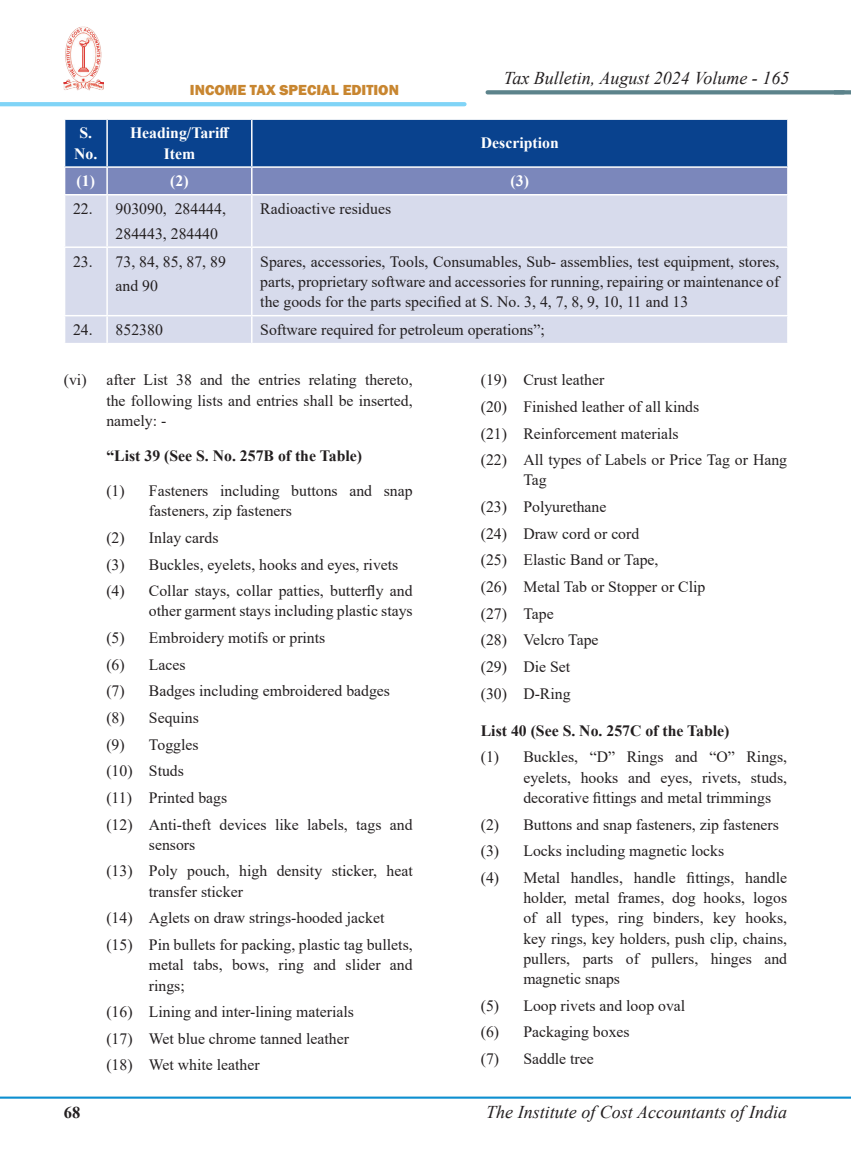
<style>
.page{position:relative;width:851px;height:1157px;background:#fff}
.page>*{position:absolute;margin:0;border:0;box-sizing:border-box;transform-origin:0 0}
.t1{font:italic 18px "Times New Roman";color:#231f20}
.t2{font:700 16.5px "Times New Roman";color:#231f20}
.Tab_Setting_2_Roman{font:15.75px/20.2px "Times New Roman";color:#231f20}
.Table_Body{font:15.75px/20.2px "Times New Roman";color:#231f20;text-align:justify}
.Tab_Setting_1{font:15.75px/20.2px "Times New Roman";color:#231f20;text-align:justify}
.Table_Body-2{font:700 15.75px/20.2px "Times New Roman";color:#fff;text-align:center}
.Tab_Setting_1-2{font:700 15.75px "Times New Roman";color:#231f20}
.Tab_Setting_2{font:700 15.75px "Times New Roman";color:#231f20}
.t3{font:800 15px "Franklin Gothic";color:#c88630}
</style>
<div class="page">
<hr style="left:0;top:1096px;width:850px;height:2px;background:#0d8fd0">
<hr style="left:0;top:102px;width:464px;height:4px;background:#80d4f7">
<svg style="left:487px;top:90px;width:346px;height:4px"></svg>
<hr style="left:833px;top:90px;width:17px;height:4px;background:#5c838b">
<img style="left:64px;top:26px;width:39px;height:64px">
<div style="left:65px;top:195px;width:722px;height:148px;background:#d7dbec"></div>
<svg style="left:64px;top:119px;width:724px;height:75px;background:#3a61a1"></svg>
<hr style="left:64px;top:315px;width:43px;height:1px;background:#fff">
<hr style="left:107px;top:315px;width:145px;height:1px;background:#fff">
<hr style="left:106px;top:316px;width:2px;height:27px;background:#fff">
<hr style="left:252px;top:315px;width:536px;height:1px;background:#fff">
<svg style="left:251px;top:316px;width:1px;height:27px"></svg>
<hr style="left:106px;top:195px;width:2px;height:51px;background:#fff">
<hr style="left:251px;top:195px;width:1px;height:51px;background:#fff">
<hr style="left:64px;top:246px;width:43px;height:2px;background:#fff">
<hr style="left:107px;top:246px;width:145px;height:2px;background:#fff">
<hr style="left:106px;top:248px;width:2px;height:67px;background:#fff">
<hr style="left:252px;top:246px;width:536px;height:2px;background:#fff">
<hr style="left:251px;top:248px;width:1px;height:67px;background:#fff">
<p class="t3" style="left:190px;top:81px;width:210px">INCOME TAX SPECIAL EDITION</p>
<p class="t1" style="left:504px;top:66px;width:287px">Tax Bulletin, August 2024 Volume - 165</p>
<p class="Table_Body-2" style="left:74px;top:122px;width:25px">S.<br>No.</p>
<p class="Table_Body-2" style="left:130px;top:122px;width:101px">Heading/Tariff<br>Item</p>
<p class="Table_Body-2" style="left:481px;top:133px;width:79px">Description</p>
<p class="Table_Body-2" style="left:77px;top:170px;width:20px">(1)</p>
<p class="Table_Body-2" style="left:170px;top:170px;width:20px">(2)</p>
<p class="Table_Body-2" style="left:510px;top:170px;width:20px">(3)</p>
<p class="Table_Body" style="left:73px;top:198px;width:21px">22.</p>
<p class="Table_Body" style="left:116px;top:198px;width:112px">903090, 284444,</p>
<p class="Table_Body" style="left:116px;top:223px;width:104px">284443, 284440</p>
<p class="Table_Body" style="left:260px;top:198px;width:132px">Radioactive residues</p>
<p class="Table_Body" style="left:73px;top:251px;width:21px">23.</p>
<p class="Table_Body" style="left:116px;top:251px;width:112px">73, 84, 85, 87, 89</p>
<p class="Table_Body" style="left:116px;top:275px;width:44px">and 90</p>
<p class="Table_Body" style="left:260px;top:251px;width:520px">Spares, accessories, Tools, Consumables, Sub- assemblies, test equipment, stores, parts, proprietary software and accessories for running, repairing or maintenance of the goods for the parts specified at S. No. 3, 4, 7, 8, 9, 10, 11 and 13</p>
<p class="Table_Body" style="left:73px;top:319px;width:21px">24.</p>
<p class="Table_Body" style="left:116px;top:319px;width:49px">852380</p>
<p class="Table_Body" style="left:260px;top:319px;width:286px">Software required for petroleum operations”;</p>
<p class="Tab_Setting_1" style="left:106px;top:369px;width:308px;text-indent:-43px">(vi) after List 38 and the entries relating thereto, the following lists and entries shall be inserted, namely: -</p>
<p class="Tab_Setting_1-2" style="left:106px;top:444px;width:257px">“List 39 (See S. No. 257B of the Table)</p>
<p class="Tab_Setting_2_Roman" style="left:149px;top:480px;width:265px;text-indent:-43px">(1) Fasteners including buttons and snap fasteners, zip fasteners</p>
<p class="Tab_Setting_2_Roman" style="left:106px;top:527px;width:114px">(2) Inlay cards</p>
<p class="Tab_Setting_2_Roman" style="left:106px;top:553px;width:293px">(3) Buckles, eyelets, hooks and eyes, rivets</p>
<p class="Tab_Setting_2_Roman" style="left:106px;top:580px;width:308px;text-align:right">(4) Collar stays, collar patties, butterfly and other garment stays including plastic stays</p>
<p class="Tab_Setting_2_Roman" style="left:106px;top:627px;width:220px">(5) Embroidery motifs or prints</p>
<p class="Tab_Setting_2_Roman" style="left:106px;top:654px;width:81px">(6) Laces</p>
<p class="Tab_Setting_2_Roman" style="left:106px;top:680px;width:285px">(7) Badges including embroidered badges</p>
<p class="Tab_Setting_2_Roman" style="left:106px;top:707px;width:94px">(8) Sequins</p>
<p class="Tab_Setting_2_Roman" style="left:106px;top:733px;width:94px">(9) Toggles</p>
<p class="Tab_Setting_2_Roman" style="left:106px;top:760px;width:79px">(10) Studs</p>
<p class="Tab_Setting_2_Roman" style="left:106px;top:787px;width:122px">(11) Printed bags</p>
<p class="Tab_Setting_2_Roman" style="left:149px;top:813px;width:265px;text-indent:-43px">(12) Anti-theft devices like labels, tags and sensors</p>
<p class="Tab_Setting_2_Roman" style="left:149px;top:860px;width:265px;text-indent:-43px">(13) Poly pouch, high density sticker, heat transfer sticker</p>
<p class="Tab_Setting_2_Roman" style="left:106px;top:907px;width:279px">(14) Aglets on draw strings-hooded jacket</p>
<p class="Tab_Setting_2_Roman" style="left:149px;top:934px;width:265px;text-align:justify;text-indent:-43px">(15) Pin bullets for packing, plastic tag bullets, metal tabs, bows, ring and slider and rings;</p>
<p class="Tab_Setting_2_Roman" style="left:106px;top:1001px;width:249px">(16) Lining and inter-lining materials</p>
<p class="Tab_Setting_2_Roman" style="left:106px;top:1028px;width:244px">(17) Wet blue chrome tanned leather</p>
<p class="Tab_Setting_2_Roman" style="left:106px;top:1054px;width:155px">(18) Wet white leather</p>
<p class="Tab_Setting_2_Roman" style="left:480px;top:369px;width:125px">(19) Crust leather</p>
<p class="Tab_Setting_2_Roman" style="left:480px;top:396px;width:220px">(20) Finished leather of all kinds</p>
<p class="Tab_Setting_2_Roman" style="left:480px;top:422px;width:199px">(21) Reinforcement materials</p>
<p class="Tab_Setting_2_Roman" style="left:523px;top:449px;width:265px;text-indent:-43px">(22) All types of Labels or Price Tag or Hang<br>Tag</p>
<p class="Tab_Setting_2_Roman" style="left:480px;top:496px;width:127px">(23) Polyurethane</p>
<p class="Tab_Setting_2_Roman" style="left:480px;top:523px;width:160px">(24) Draw cord or cord</p>
<p class="Tab_Setting_2_Roman" style="left:480px;top:549px;width:179px">(25) Elastic Band or Tape,</p>
<p class="Tab_Setting_2_Roman" style="left:480px;top:576px;width:226px">(26) Metal Tab or Stopper or Clip</p>
<p class="Tab_Setting_2_Roman" style="left:480px;top:602px;width:74px">(27) Tape</p>
<p class="Tab_Setting_2_Roman" style="left:480px;top:629px;width:119px">(28) Velcro Tape</p>
<p class="Tab_Setting_2_Roman" style="left:480px;top:656px;width:91px">(29) Die Set</p>
<p class="Tab_Setting_2_Roman" style="left:480px;top:682px;width:91px">(30) D-Ring</p>
<p class="Tab_Setting_2" style="left:480px;top:719px;width:250px">List 40 (See S. No. 257C of the Table)</p>
<p class="Tab_Setting_2_Roman" style="left:523px;top:746px;width:265px;text-align:justify;text-indent:-43px">(1) Buckles, “D” Rings and “O” Rings, eyelets, hooks and eyes, rivets, studs, decorative fittings and metal trimmings</p>
<p class="Tab_Setting_2_Roman" style="left:480px;top:813px;width:299px">(2) Buttons and snap fasteners, zip fasteners</p>
<p class="Tab_Setting_2_Roman" style="left:480px;top:840px;width:245px">(3) Locks including magnetic locks</p>
<p class="Tab_Setting_2_Roman" style="left:523px;top:867px;width:265px;text-align:justify;text-indent:-43px">(4) Metal handles, handle fittings, handle holder, metal frames, dog hooks, logos of all types, ring binders, key hooks, key rings, key holders, push clip, chains, pullers, parts of pullers, hinges and magnetic snaps</p>
<p class="Tab_Setting_2_Roman" style="left:480px;top:995px;width:206px">(5) Loop rivets and loop oval</p>
<p class="Tab_Setting_2_Roman" style="left:480px;top:1021px;width:150px">(6) Packaging boxes</p>
<p class="Tab_Setting_2_Roman" style="left:480px;top:1048px;width:114px">(7) Saddle tree</p>
<p class="t2" style="left:64px;top:1100px;width:18px">68</p>
<p class="t1" style="left:486px;top:1099px;width:302px">The Institute of Cost Accountants of India</p>
</div>
